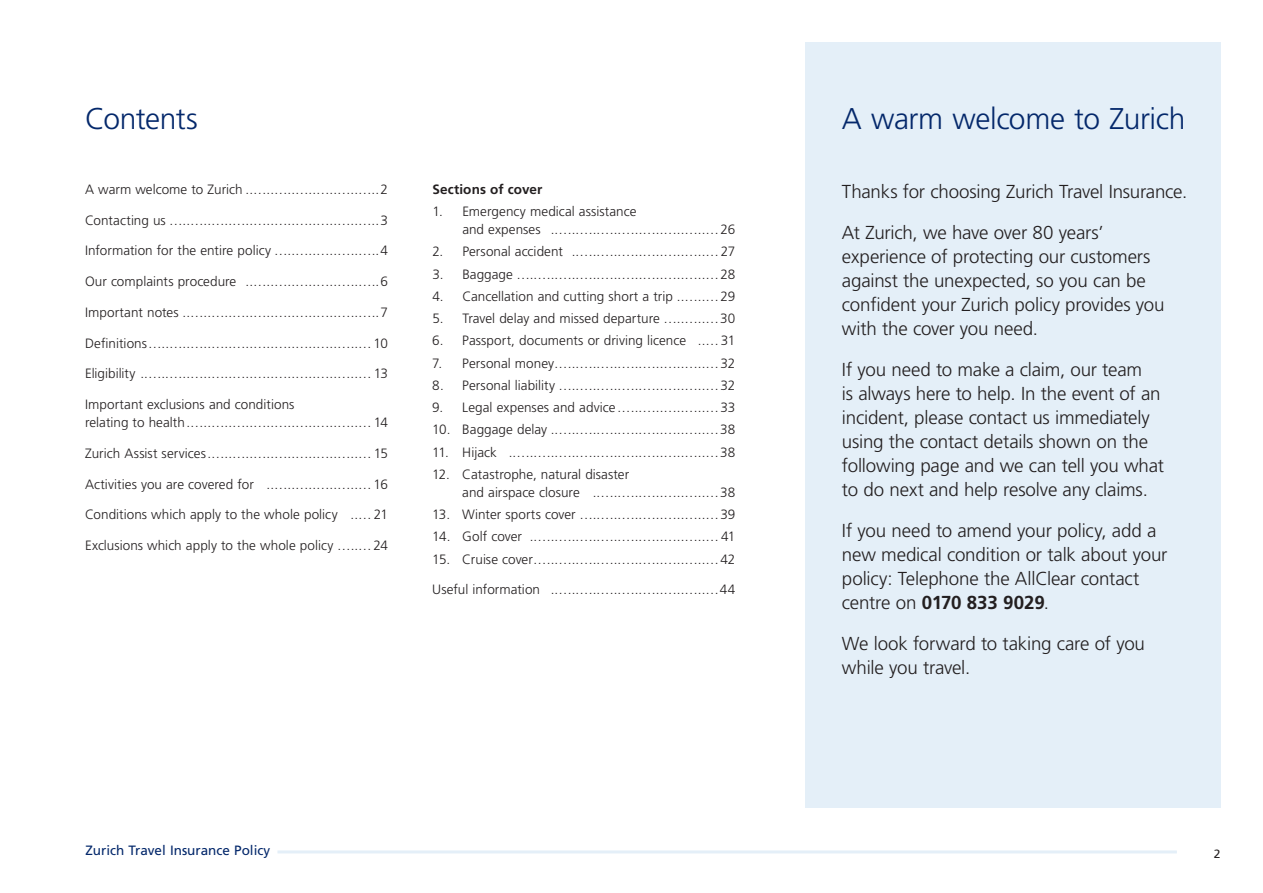
<style>
.page{position:relative;width:1263px;height:893px;background:#fff}
.page>*{position:absolute;margin:0;border:0;box-sizing:border-box;transform-origin:0 0}
.t1{font:300 30px "Frutiger LT Std";letter-spacing:-.015em;color:#04286b}
.t2{font:300 18.75px/24px "Frutiger LT Std";letter-spacing:-.01em;color:#231f20}
.t3{font:300 13.5px/18px "Frutiger LT Std";letter-spacing:.005em;color:#231f20}
.t4{font:13.5px "Frutiger LT Std";color:#04286b}
.t5{font:700 13.5px "Frutiger LT Std";letter-spacing:.01em;color:#231f20}
.t6{font:12px "Frutiger LT Std";color:#231f20}
.s1{font-weight:700}
</style>
<div class="page">
<hr style="left:277px;top:850px;width:900px;height:3px;background:#e4eff8">
<div style="left:805px;top:43px;width:415px;height:765px;background:#e4eff8"></div>
<h1 class="t1" style="left:85px;top:101px;width:114px">Contents</h1>
<h1 class="t1" style="left:842px;top:101px;width:345px">A warm welcome to Zurich</h1>
<p class="t3" style="left:85px;top:180px;width:304px">A warm welcome to Zurich …..…..…..…..…..…..…. 2</p>
<p class="t3" style="left:85px;top:211px;width:305px">Contacting us ..…..…..…..…..…..…..…..…..…..…3</p>
<p class="t3" style="left:85px;top:242px;width:304px">Information for the entire policy .. ….. ….. ….. ….. …4</p>
<p class="t3" style="left:85px;top:273px;width:304px">Our complaints procedure …..…..…..…..…..…..…. 6</p>
<p class="t3" style="left:85px;top:303px;width:304px">Important notes …..…..…..…..…..…..…..…..…..…. 7</p>
<p class="t3" style="left:85px;top:334px;width:304px">Definitions..…..…..…..…..…..…..…..…..…..….10</p>
<p class="t3" style="left:85px;top:365px;width:304px">Eligibility …..…..…..…..…..…..…..…..…..…..….. 13</p>
<p class="t3" style="left:85px;top:396px;width:304px">Important exclusions and conditions<br>relating to health…..…..…..…..…..…..…..…..….14</p>
<p class="t3" style="left:85px;top:444px;width:305px">Zurich Assist services…..…..…..…..…..…..…..…. 15</p>
<p class="t3" style="left:85px;top:475px;width:304px">Activities you are covered for …. .…. .…. .…. .…. .16</p>
<p class="t3" style="left:85px;top:506px;width:305px">Conditions which apply to the whole policy …. .21</p>
<p class="t3" style="left:85px;top:537px;width:304px">Exclusions which apply to the whole policy .. ….24</p>
<p class="t5" style="left:432px;top:181px;width:112px">Sections of cover</p>
<p class="t3" style="left:462px;top:203px;width:274px;text-indent:-30px">1. Emergency medical assistance<br>and expenses …..…..…..…..…..…..…..…..26</p>
<p class="t3" style="left:432px;top:243px;width:305px">2. Personal accident …..…..…..…..…..…..…..27</p>
<p class="t3" style="left:432px;top:265px;width:305px">3. Baggage ..…..…..…..…..…..…..…..…..….28</p>
<p class="t3" style="left:432px;top:287px;width:305px">4. Cancellation and cutting short a trip …. .…. .29</p>
<p class="t3" style="left:432px;top:310px;width:304px">5. Travel delay and missed departure .. ….. ….30</p>
<p class="t3" style="left:432px;top:332px;width:305px">6. Passport, documents or driving licence …. .31</p>
<p class="t3" style="left:432px;top:354px;width:304px">7. Personal money…..…..…..…..…..…..…..….32</p>
<p class="t3" style="left:432px;top:376px;width:304px">8. Personal liability ..…..…..…..…..…..…..….32</p>
<p class="t3" style="left:432px;top:399px;width:305px">9. Legal expenses and advice ….. ….. ….. ….. ….33</p>
<p class="t3" style="left:432px;top:421px;width:304px">10. Baggage delay …..…..…..…..…..…..…..…..38</p>
<p class="t3" style="left:432px;top:443px;width:304px">11. Hijack …..…..…..…..…..…..…..…..…..…..38</p>
<p class="t3" style="left:462px;top:465px;width:274px;text-indent:-30px">12. Catastrophe, natural disaster<br>and airspace closure …..…..…..…..…..…..38</p>
<p class="t3" style="left:432px;top:506px;width:305px">13. Winter sports cover ..…..…..…..…..…..….39</p>
<p class="t3" style="left:432px;top:528px;width:304px">14. Golf cover …..…..…..…..…..…..…..…..….. 41</p>
<p class="t3" style="left:432px;top:550px;width:304px">15. Cruise cover…..…..…..…..…..…..…..…..….42</p>
<p class="t3" style="left:432px;top:581px;width:304px">Useful information …..…..…..…..…..…..…..…..44</p>
<h2 class="t2" style="left:842px;top:171px;width:343px;line-height:41px">Thanks for choosing Zurich Travel Insurance.<br>At Zurich, we have over 80 years’</h2>
<h2 class="t2" style="left:842px;top:245px;width:324px">experience of protecting our customers against the unexpected, so you can be confident your Zurich policy provides you with the cover you need.</h2>
<h2 class="t2" style="left:842px;top:358px;width:324px">If you need to make a claim, our team<br>is always here to help. In the event of an incident, please contact us immediately using the contact details shown on the following page and we can tell you what to do next and help resolve any claims.</h2>
<h2 class="t2" style="left:842px;top:519px;width:327px">If you need to amend your policy, add a new medical condition or talk about your policy: Telephone the AllClear contact centre on <span class="s1">0170 833 9029</span>.</h2>
<h2 class="t2" style="left:842px;top:632px;width:305px">We look forward to taking care of you while you travel.</h2>
<p class="t4" style="left:85px;top:842px;width:186px">Zurich Travel Insurance Policy</p>
<p class="t6" style="left:1214px;top:847px;width:8px">2</p>
</div>
